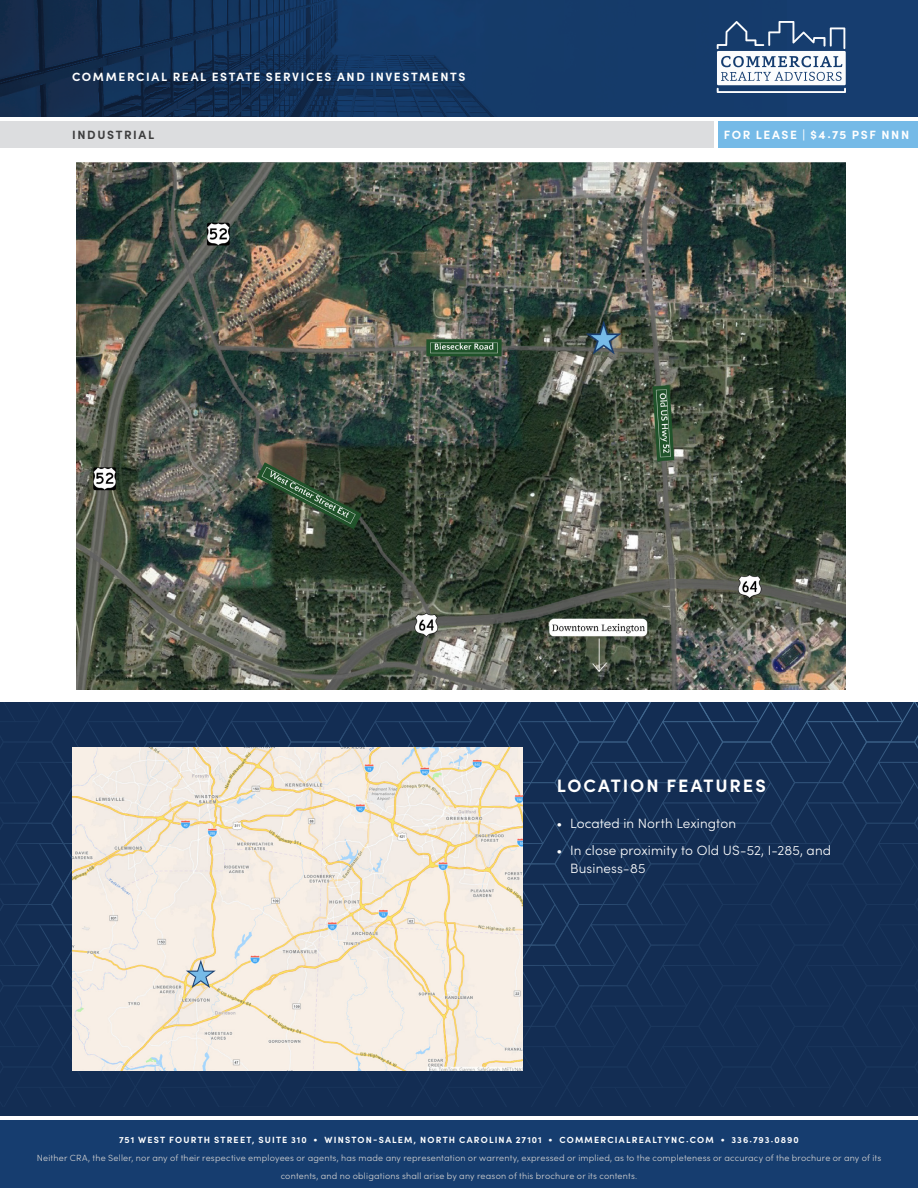
<style>
.page{position:relative;width:918px;height:1188px;background:#fff}
.page>*{position:absolute;margin:0;border:0;box-sizing:border-box;transform-origin:0 0}
.t1{font:700 18px "Sofia Pro";letter-spacing:.11em;color:#fff}
.t2{font:300 13.5px/18px "Sofia Pro";letter-spacing:.01em;color:#fff}
.t3{font:700 12px "Sofia Pro";letter-spacing:.135em;color:#fff}
.t4{font:700 12px "Sofia Pro";letter-spacing:.135em;color:#3e3e3f}
.t5{font:300 9px/18px "Sofia Pro";letter-spacing:.025em;color:#d4d3d2;text-align:center}
.t6{font:700 9px "Sofia Pro";letter-spacing:.135em;color:#fff}
</style>
<div class="page">
<div style="left:0;top:702px;width:918px;height:406px;background:#132d53"></div>
<img style="left:76px;top:162px;width:770px;height:527px">
<img style="left:72px;top:747px;width:451px;height:324px">
<div style="left:0;top:122px;width:714px;height:26px;background:#dcdddf"></div>
<div style="left:718px;top:122px;width:200px;height:26px;background:#75bae7"></div>
<img style="left:0;top:0;width:918px;height:117px">
<div style="left:717px;top:51px;width:129px;height:34px;background:#fbfcfd"></div>
<svg style="left:721px;top:56px;width:121px;height:25px"></svg>
<svg style="left:717px;top:88px;width:129px;height:5px"></svg>
<svg style="left:717px;top:21px;width:128px;height:28px;background:#335580"></svg>
<div style="left:0;top:1120px;width:918px;height:68px;background:#163d6f"></div>
<h3 class="t3" style="left:72px;top:68px;width:395px">COMMERCIAL REAL ESTATE SERVICES AND INVESTMENTS</h3>
<h3 class="t4" style="left:72px;top:126px;width:84px">INDUSTRIAL</h3>
<h3 class="t3" style="left:724px;top:126px;width:187px">FOR LEASE | $4.75 PSF NNN</h3>
<h1 class="t1" style="left:557px;top:772px;width:210px">LOCATION FEATURES</h1>
<h2 class="t2" style="left:557px;top:814px;width:181px">• Located in North Lexington</h2>
<h2 class="t2" style="left:570px;top:841px;width:263px;text-indent:-14px">• In close proximity to Old US-52, I-285, and<br>Business-85</h2>
<p class="t6" style="left:119px;top:1133px;width:681px">751 WEST FOURTH STREET, SUITE 310 • WINSTON-SALEM, NORTH CAROLINA 27101 • COMMERCIALREALTYNC.COM • 336.793.0890</p>
<p class="t5" style="left:37px;top:1148px;width:846px">Neither CRA, the Seller, nor any of their respective employees or agents, has made any representation or warrenty, expressed or implied, as to the completeness or accuracy of the brochure or any of its contents, and no obligations shall arise by any reason of this brochure or its contents.</p>
</div>
